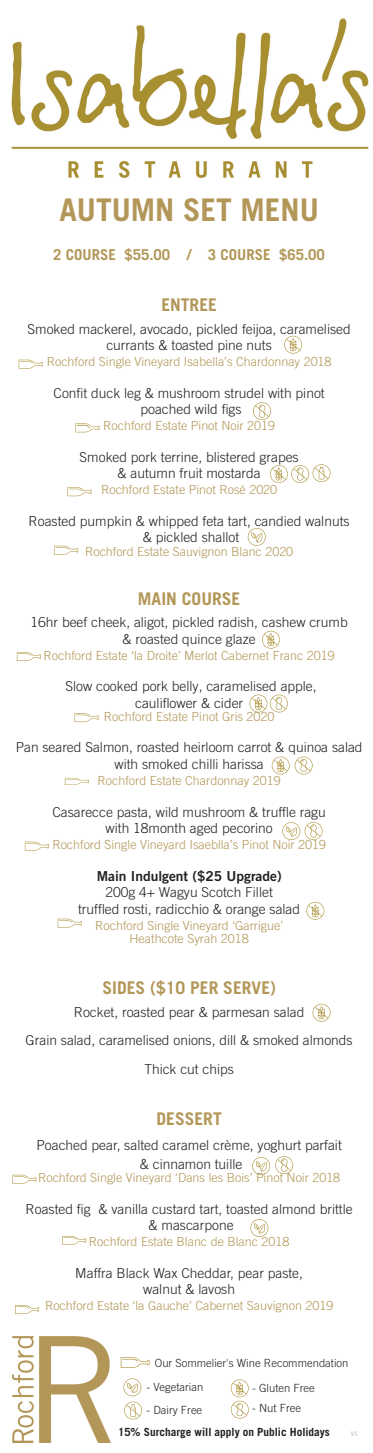
<style>
.page{position:relative;width:373px;height:1453px;background:#fff}
.page>*{position:absolute;margin:0;border:0;box-sizing:border-box;transform-origin:0 0}
.t1{font:700 31.25px "Trade Gothic LT Pro";color:#b39758}
.t2{font:700 17.5px "Trade Gothic LT Pro";color:#b39758}
.t3{font:700 15px "Trade Gothic LT Pro";color:#b39758}
.t4{font:300 13.75px/16.5px "Trade Gothic LT Pro";color:#231f20;text-align:center}
.t5{font:13.75px "Trade Gothic LT Pro Bd 2";color:#231f20}
.t6{font:300 12.5px/13.1px "Trade Gothic LT Pro";color:#b39758;text-align:center}
.t7{font:300 11.25px "Trade Gothic LT Pro";color:#231f20}
.t8{font:700 11.25px "Trade Gothic LT Pro";color:#231f20}
.t9{font:6.25px "Trade Gothic LT Pro Bd 2";color:#c7c8ca}
</style>
<div class="page">
<img style="left:12px;top:1336px;width:98px;height:106px">
<svg style="left:230px;top:1379px;width:18px;height:39px"></svg>
<svg style="left:123px;top:1378px;width:19px;height:41px"></svg>
<svg style="left:120px;top:1357px;width:29px;height:11px"></svg>
<svg style="left:262px;top:631px;width:17px;height:18px"></svg>
<svg style="left:312px;top:1004px;width:18px;height:17px"></svg>
<svg style="left:19px;top:360px;width:24px;height:9px"></svg>
<svg style="left:75px;top:423px;width:24px;height:9px"></svg>
<svg style="left:67px;top:487px;width:24px;height:9px"></svg>
<svg style="left:54px;top:546px;width:24px;height:9px"></svg>
<svg style="left:17px;top:652px;width:24px;height:9px"></svg>
<svg style="left:74px;top:713px;width:24px;height:9px"></svg>
<svg style="left:65px;top:778px;width:24px;height:7px"></svg>
<svg style="left:25px;top:842px;width:24px;height:8px"></svg>
<svg style="left:58px;top:919px;width:23px;height:9px"></svg>
<svg style="left:12px;top:1175px;width:24px;height:9px"></svg>
<svg style="left:62px;top:1236px;width:24px;height:9px"></svg>
<svg style="left:15px;top:1305px;width:24px;height:9px"></svg>
<img style="left:11px;top:18px;width:357px;height:160px">
<svg style="left:284px;top:336px;width:17px;height:18px"></svg>
<svg style="left:253px;top:402px;width:17px;height:18px"></svg>
<svg style="left:270px;top:464px;width:60px;height:19px"></svg>
<svg style="left:247px;top:528px;width:18px;height:18px"></svg>
<svg style="left:249px;top:694px;width:38px;height:18px"></svg>
<svg style="left:271px;top:756px;width:41px;height:18px"></svg>
<svg style="left:282px;top:822px;width:40px;height:18px"></svg>
<svg style="left:306px;top:902px;width:17px;height:18px"></svg>
<svg style="left:252px;top:1157px;width:17px;height:18px"></svg>
<svg style="left:275px;top:1156px;width:17px;height:18px"></svg>
<svg style="left:250px;top:1219px;width:18px;height:18px"></svg>
<h1 class="t1" style="left:59px;top:191px;width:260px">AUTUMN SET MENU</h1>
<p class="t3" style="left:53px;top:245px;width:273px">2 COURSE $55.00 / 3 COURSE $65.00</p>
<p class="t2" style="left:161px;top:294px;width:57px">ENTREE</p>
<p class="t4" style="left:27px;top:320px;width:324px">Smoked mackerel, avocado, pickled feijoa, caramelised currants &amp; toasted pine nuts</p>
<p class="t6" style="left:47px;top:355px;width:286px">Rochford Single Vineyard Isabella’s Chardonnay 2018</p>
<p class="t4" style="left:53px;top:384px;width:272px">Confit duck leg &amp; mushroom strudel with pinot poached wild figs</p>
<p class="t6" style="left:103px;top:419px;width:173px">Rochford Estate Pinot Noir 2019</p>
<p class="t4" style="left:79px;top:448px;width:220px">Smoked pork terrine, blistered grapes &amp; autumn fruit mostarda</p>
<p class="t6" style="left:101px;top:483px;width:177px">Rochford Estate Pinot Rosé 2020</p>
<p class="t4" style="left:29px;top:513px;width:322px">Roasted pumpkin &amp; whipped feta tart, candied walnuts &amp; pickled shallot</p>
<p class="t6" style="left:85px;top:544px;width:209px">Rochford Estate Sauvignon Blanc 2020</p>
<p class="t2" style="left:138px;top:588px;width:104px">MAIN COURSE</p>
<p class="t4" style="left:31px;top:614px;width:318px">16hr beef cheek, aligot, pickled radish, cashew crumb &amp; roasted quince glaze</p>
<p class="t6" style="left:44px;top:649px;width:292px">Rochford Estate ‘la Droite’ Merlot Cabernet Franc 2019</p>
<p class="t4" style="left:65px;top:678px;width:252px">Slow cooked pork belly, caramelised apple, cauliflower &amp; cider</p>
<p class="t6" style="left:104px;top:710px;width:172px">Rochford Estate Pinot Gris 2020</p>
<p class="t4" style="left:16px;top:739px;width:348px">Pan seared Salmon, roasted heirloom carrot &amp; quinoa salad with smoked chilli harissa</p>
<p class="t6" style="left:97px;top:774px;width:184px">Rochford Estate Chardonnay 2019</p>
<p class="t4" style="left:52px;top:803px;width:274px">Casarecce pasta, wild mushroom &amp; truffle ragu with 18month aged pecorino</p>
<p class="t6" style="left:52px;top:838px;width:274px">Rochford Single Vineyard Isaeblla’s Pinot Noir 2019</p>
<p class="t5" style="left:96px;top:867px;width:186px">Main Indulgent ($25 Upgrade)</p>
<p class="t4" style="left:78px;top:884px;width:223px">200g 4+ Wagyu Scotch Fillet<br>truffled rosti, radicchio &amp; orange salad</p>
<p class="t6" style="left:95px;top:919px;width:189px">Rochford Single Vineyard ‘Garrigue’<br>Heathcote Syrah 2018</p>
<p class="t2" style="left:102px;top:977px;width:175px">SIDES ($10 PER SERVE)</p>
<p class="t4" style="left:26px;top:997px;width:328px;line-height:28.5px">Rocket, roasted pear &amp; parmesan salad<br>Grain salad, caramelised onions, dill &amp; smoked almonds<br>Thick cut chips</p>
<p class="t2" style="left:156px;top:1107px;width:67px">DESSERT</p>
<p class="t4" style="left:36px;top:1135px;width:306px;line-height:19.2px">Poached pear, salted caramel crème, yoghurt parfait &amp; cinnamon tuille</p>
<p class="t6" style="left:38px;top:1171px;width:303px">Rochford Single Vineyard ‘Dans les Bois’ Pinot Noir 2018</p>
<p class="t4" style="left:26px;top:1200px;width:328px">Roasted fig &amp; vanilla custard tart, toasted almond brittle &amp; mascarpone</p>
<p class="t6" style="left:89px;top:1235px;width:202px">Rochford Estate Blanc de Blanc 2018</p>
<p class="t4" style="left:75px;top:1264px;width:229px">Maffra Black Wax Cheddar, pear paste, walnut &amp; lavosh</p>
<p class="t6" style="left:45px;top:1299px;width:289px">Rochford Estate ‘la Gauche’ Cabernet Sauvignon 2019</p>
<p class="t7" style="left:154px;top:1357px;width:195px">Our Sommelier's Wine Recommendation</p>
<p class="t7" style="left:146px;top:1380px;width:58px">- Vegetarian</p>
<p class="t7" style="left:252px;top:1381px;width:64px">- Gluten Free</p>
<p class="t7" style="left:146px;top:1403px;width:57px">- Dairy Free</p>
<p class="t7" style="left:252px;top:1401px;width:50px">- Nut Free</p>
<p class="t8" style="left:118px;top:1425px;width:213px">15% Surcharge will apply on Public Holidays</p>
<p class="t9" style="left:350px;top:1429px;width:9px">V1</p>
</div>
